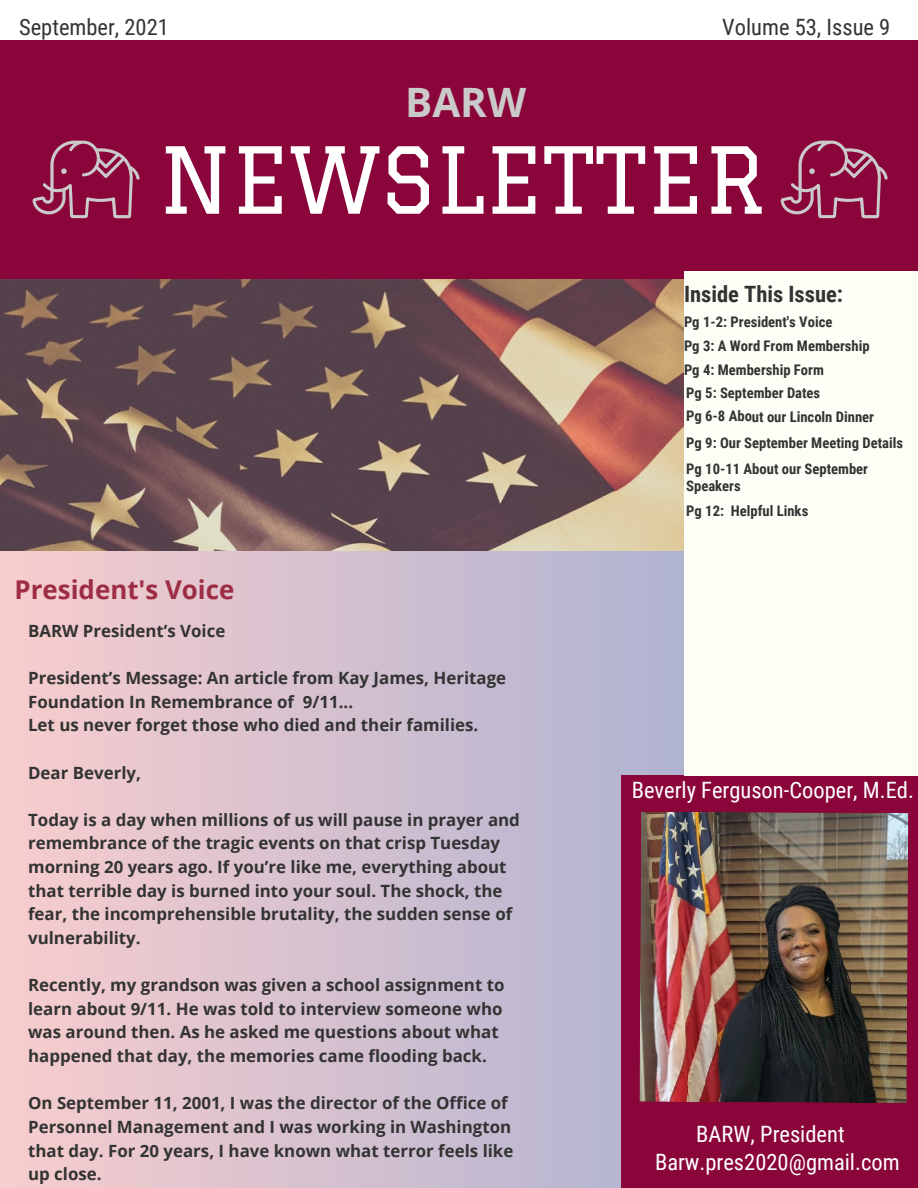
<style>
.page{position:relative;width:918px;height:1188px;background:#fff}
.page>*{position:absolute;margin:0;border:0;box-sizing:border-box;transform-origin:0 0}
.t1{font:90px "Graduate";color:#fff}
.t2{font:700 40.5px "Open Sans";color:#cacaca}
.t3{font:700 25.8px "Open Sans";color:#9d2d45}
.t4{font:22.5px/28.2px "Roboto Condensed";color:#fff}
.t5{font:22.5px "Roboto Condensed";color:#333}
.t6{font:700 22.5px "Roboto Condensed";color:#333}
.t7{font:700 16.8px/23.7px "Open Sans";color:#333}
.t8{font:700 14.7px/23.7px "Roboto Condensed";color:#333}
</style>
<div class="page">
<svg style="left:0;top:550px;width:684px;height:638px;background:#d5c0ce"></svg>
<img style="left:0;top:279px;width:684px;height:271px">
<div style="left:621px;top:775px;width:297px;height:413px;background:#8a063a"></div>
<div style="left:0;top:40px;width:918px;height:239px;background:#8a063a"></div>
<svg style="left:33px;top:141px;width:107px;height:77px"></svg>
<img style="left:639px;top:811px;width:269px;height:292px">
<svg style="left:781px;top:141px;width:107px;height:77px"></svg>
<div style="left:684px;top:271px;width:234px;height:504px;background:#fdfff7"></div>
<h3 class="t5" style="left:19px;top:11px;width:151px">September, 2021</h3>
<h2 class="t2" style="left:405px;top:74px;width:123px">BARW</h2>
<h3 class="t5" style="left:722px;top:11px;width:170px">Volume 53, Issue 9</h3>
<h1 class="t1" style="left:159px;top:128px;width:610px">NEWSLETTER</h1>
<h3 class="t6" style="left:684px;top:278px;width:161px">Inside This Issue:</h3>
<p class="t8" style="left:684px;top:310px;width:187px">Pg 1-2: President's Voice<br>Pg 3: A Word From Membership</p>
<p class="t8" style="left:684px;top:357px;width:141px">Pg 4: Membership Form<br>Pg 5: September Dates</p>
<h3 class="t3" style="left:15px;top:571px;width:221px">President's Voice</h3>
<p class="t7" style="left:28px;top:618px;width:199px">BARW President’s Voice</p>
<p class="t7" style="left:28px;top:666px;width:480px">President’s Message: An article from Kay James, Heritage<br>Foundation In Remembrance of 9/11...<br>Let us never forget those who died and their families.</p>
<p class="t7" style="left:28px;top:760px;width:114px">Dear Beverly,</p>
<p class="t7" style="left:28px;top:807px;width:493px">Today is a day when millions of us will pause in prayer and remembrance of the tragic events on that crisp Tuesday morning 20 years ago. If you’re like me, everything about that terrible day is burned into your soul. The shock, the fear, the incomprehensible brutality, the sudden sense of vulnerability.</p>
<p class="t7" style="left:28px;top:973px;width:478px">Recently, my grandson was given a school assignment to learn about 9/11. He was told to interview someone who was around then. As he asked me questions about what happened that day, the memories came flooding back.</p>
<p class="t7" style="left:28px;top:1091px;width:487px">On September 11, 2001, I was the director of the Office of Personnel Management and I was working in Washington that day. For 20 years, I have known what terror feels like up close.</p>
<p class="t8" style="left:686px;top:403px;width:218px;line-height:26px">Pg 6-8 About our Lincoln Dinner<br>Pg 9: Our September Meeting Details<br>Pg 10-11 About our September</p>
<p class="t8" style="left:686px;top:472px;width:124px;line-height:25.8px">Speakers<br>Pg 12: Helpful Links</p>
<h3 class="t4" style="left:632px;top:775px;width:284px">Beverly Ferguson-Cooper, M.Ed.</h3>
<h3 class="t4" style="left:655px;top:1119px;width:246px;text-indent:41px">BARW, President<br>Barw.pres2020@gmail.com</h3>
</div>
